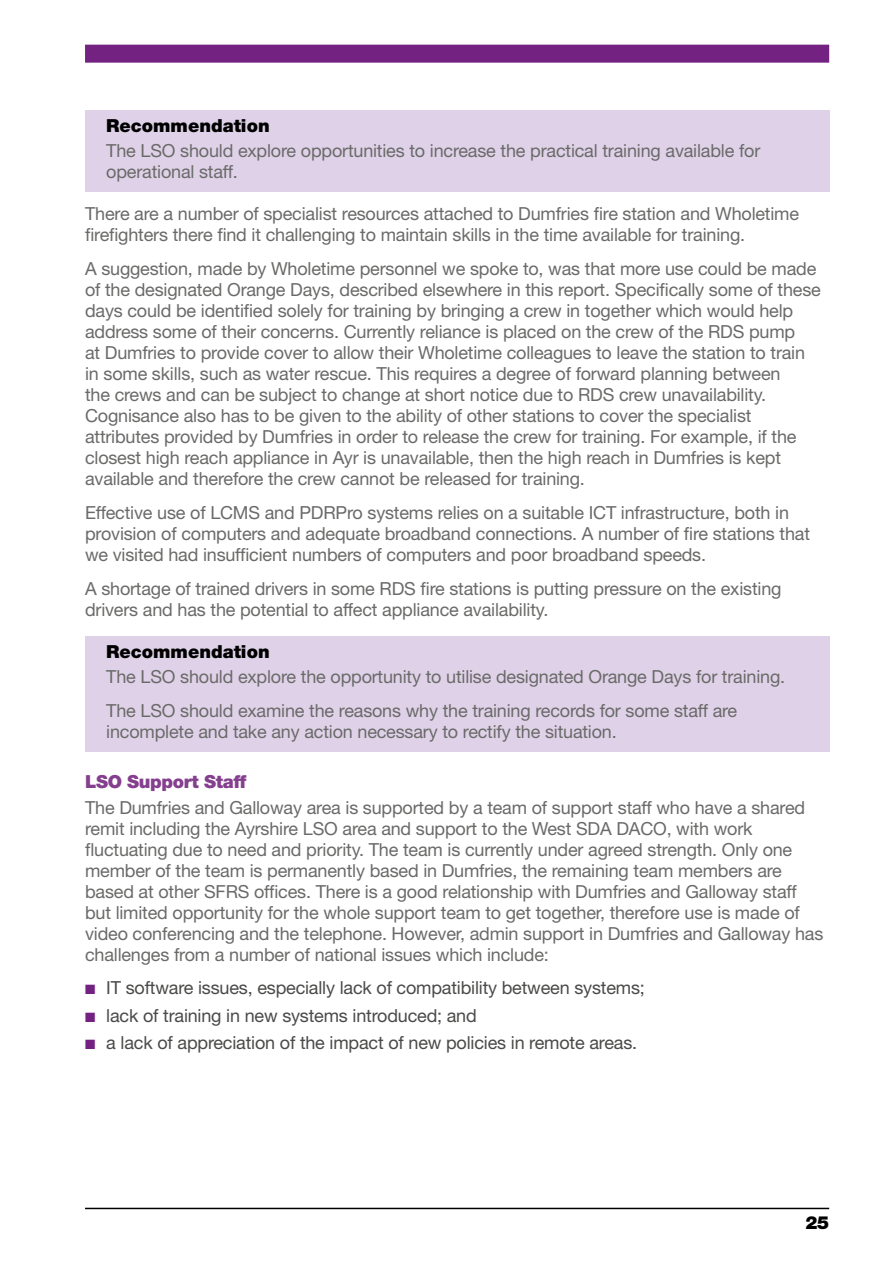
<style>
.page{position:relative;width:893px;height:1263px;background:#fff}
.page>*{position:absolute;margin:0;border:0;box-sizing:border-box;transform-origin:0 0}
.t1{font:18px/21px "Helvetica Neue LT Std";letter-spacing:-.01em;color:#6a6a69}
.t2{font:18px "Helvetica Neue LT Std";letter-spacing:-.01em;color:#4a4a49}
.t3{font:900 18px "Helvetica Neue LT Std";color:#000}
.t4{font:900 18px "Helvetica Neue LT Std";letter-spacing:-.02em;color:#853f8f}
.s1{color:#732281}
</style>
<div class="page">
<div style="left:85px;top:45px;width:744px;height:18px;background:#732281"></div>
<hr style="left:85px;top:1208px;width:744px;height:1px;background:#000">
<div style="left:85px;top:111px;width:744px;height:35px;background:#dfd2e8"></div>
<div style="left:85px;top:136px;width:744px;height:56px;background:#dfd2e8"></div>
<div style="left:85px;top:636px;width:744px;height:35px;background:#dfd2e8"></div>
<div style="left:85px;top:662px;width:744px;height:35px;background:#dfd2e8"></div>
<div style="left:85px;top:695px;width:744px;height:56px;background:#dfd2e8"></div>
<p class="t3" style="left:106px;top:115px;width:165px">Recommendation</p>
<p class="t1" style="left:106px;top:140px;width:655px">The LSO should explore opportunities to increase the practical training available for operational staff.</p>
<p class="t1" style="left:85px;top:203px;width:716px">There are a number of specialist resources attached to Dumfries fire station and Wholetime firefighters there find it challenging to maintain skills in the time available for training.</p>
<p class="t1" style="left:85px;top:258px;width:737px">A suggestion, made by Wholetime personnel we spoke to, was that more use could be made of the designated Orange Days, described elsewhere in this report. Specifically some of these days could be identified solely for training by bringing a crew in together which would help address some of their concerns. Currently reliance is placed on the crew of the RDS pump<br>at Dumfries to provide cover to allow their Wholetime colleagues to leave the station to train in some skills, such as water rescue. This requires a degree of forward planning between<br>the crews and can be subject to change at short notice due to RDS crew unavailability.<br>Cognisance also has to be given to the ability of other stations to cover the specialist attributes provided by Dumfries in order to release the crew for training. For example, if the closest high reach appliance in Ayr is unavailable, then the high reach in Dumfries is kept available and therefore the crew cannot be released for training.</p>
<p class="t1" style="left:85px;top:502px;width:726px">Effective use of LCMS and PDRPro systems relies on a suitable ICT infrastructure, both in provision of computers and adequate broadband connections. A number of fire stations that we visited had insufficient numbers of computers and poor broadband speeds.</p>
<p class="t1" style="left:85px;top:577px;width:698px">A shortage of trained drivers in some RDS fire stations is putting pressure on the existing drivers and has the potential to affect appliance availability.</p>
<p class="t3" style="left:106px;top:641px;width:165px">Recommendation</p>
<p class="t1" style="left:106px;top:659px;width:680px;line-height:33.8px">The LSO should explore the opportunity to utilise designated Orange Days for training.<br>The LSO should examine the reasons why the training records for some staff are</p>
<p class="t1" style="left:106px;top:721px;width:512px">incomplete and take any action necessary to rectify the situation.</p>
<p class="t4" style="left:85px;top:771px;width:163px">LSO Support Staff</p>
<p class="t1" style="left:85px;top:796px;width:740px">The Dumfries and Galloway area is supported by a team of support staff who have a shared remit including the Ayrshire LSO area and support to the West SDA DACO, with work fluctuating due to need and priority. The team is currently under agreed strength. Only one member of the team is permanently based in Dumfries, the remaining team members are based at other SFRS offices. There is a good relationship with Dumfries and Galloway staff but limited opportunity for the whole support team to get together, therefore use is made of video conferencing and the telephone. However, admin support in Dumfries and Galloway has challenges from a number of national issues which include:</p>
<p class="t2" style="left:85px;top:977px;width:561px"><span class="s1">■</span> IT software issues, especially lack of compatibility between systems;</p>
<p class="t2" style="left:85px;top:1004px;width:393px"><span class="s1">■</span> lack of training in new systems introduced; and</p>
<p class="t2" style="left:85px;top:1032px;width:554px"><span class="s1">■</span> a lack of appreciation of the impact of new policies in remote areas.</p>
<p class="t3" style="left:805px;top:1212px;width:25px">25</p>
</div>
